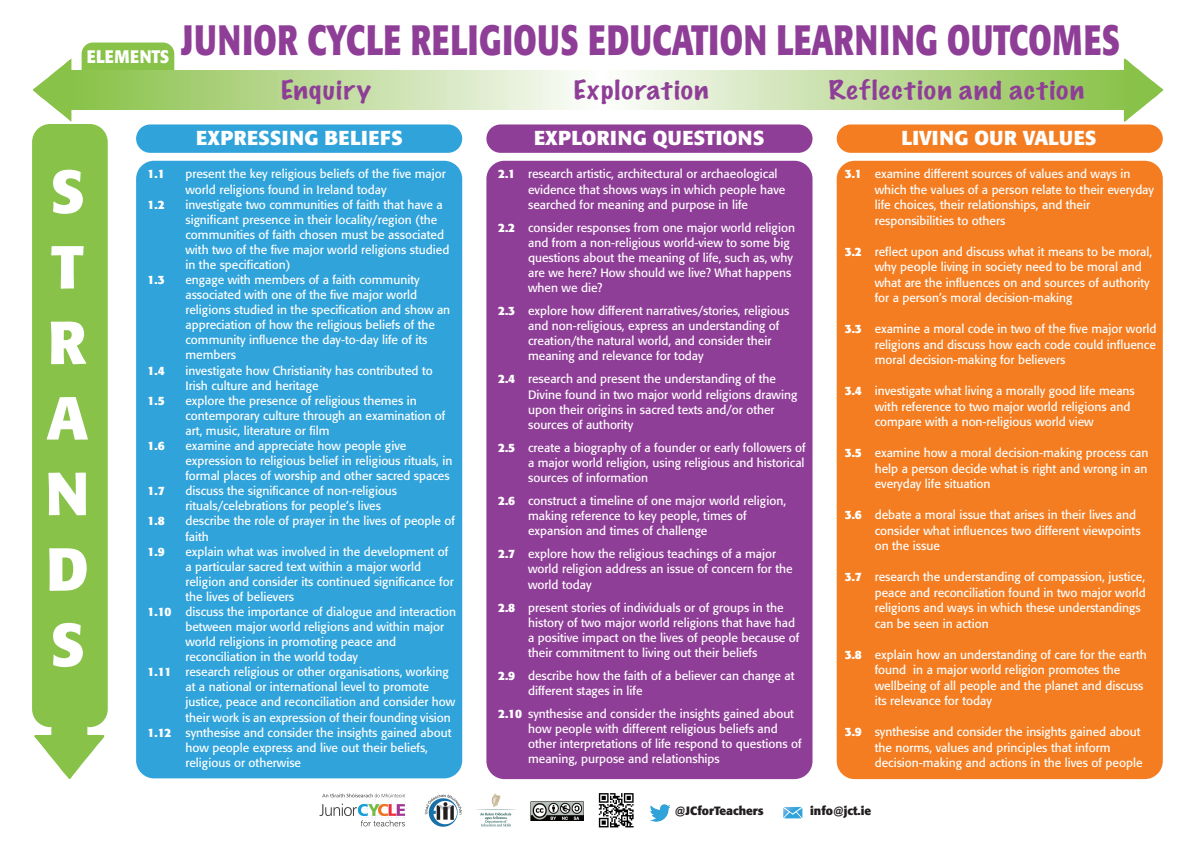
<style>
.page{position:relative;width:1191px;height:842px;background:#fff}
.page>*{position:absolute;margin:0;border:0;box-sizing:border-box;transform-origin:0 0}
.t1{font:700 60px/75.5px "Formata";color:#fff;text-align:justify}
.t2{font:700 42px "Formata";letter-spacing:.02em;color:#8f3e97;scale:.76 1}
.t3{font:100 24px "Marker Felt";letter-spacing:.04em;color:#8f3e97;scale:1.23 1}
.t4{font:700 20px "Formata";letter-spacing:.02em;color:#fff}
.t5{font:700 20px "Formata";color:#fff}
.t6{font:700 18px "Formata";letter-spacing:.02em;color:#fff;scale:.9 1}
.t7{font:12px/15.1px "Formata";color:#fff}
.t8{font:700 12px "Formata";color:#fff}
.t9{font:700 11.9px "Formata";color:#231f20}
.s1{font-weight:700}
</style>
<div class="page">
<img style="left:319px;top:793px;width:89px;height:34px">
<div style="left:136px;top:161px;width:326px;height:617px;background:#30a3db;border-radius:18px"></div>
<div style="left:136px;top:124px;width:326px;height:29px;background:#30a3db;border-radius:14px"></div>
<div style="left:486px;top:161px;width:326px;height:618px;background:#8f3e97;border-radius:18px"></div>
<div style="left:486px;top:124px;width:326px;height:29px;background:#8f3e97;border-radius:14px"></div>
<div style="left:836px;top:161px;width:326px;height:618px;background:#f47d21;border-radius:18px"></div>
<div style="left:836px;top:124px;width:326px;height:29px;background:#f47d21;border-radius:14px"></div>
<img style="left:477px;top:793px;width:38px;height:34px">
<img style="left:598px;top:793px;width:36px;height:35px">
<svg style="left:530px;top:820px;width:54px;height:1px"></svg>
<img style="left:530px;top:801px;width:54px;height:19px">
<img style="left:424px;top:794px;width:39px;height:33px">
<img style="left:650px;top:805px;width:21px;height:17px">
<img style="left:783px;top:807px;width:19px;height:11px">
<div style="left:32px;top:124px;width:76px;height:603px;background:#88c249;border-radius:18px"></div>
<div style="left:82px;top:43px;width:92px;height:45px;background:#88c249;border-radius:11px"></div>
<img style="left:34px;top:726px;width:70px;height:53px">
<img style="left:1027px;top:59px;width:136px;height:63px">
<img style="left:33px;top:59px;width:38px;height:63px">
<svg style="left:70px;top:70px;width:1055px;height:39px;background:#c2dda1"></svg>
<h3 class="t6" style="left:87px;top:49px;width:93px">ELEMENTS</h3>
<h2 class="t2" style="left:181px;top:22px;width:1237px">JUNIOR CYCLE RELIGIOUS EDUCATION LEARNING OUTCOMES</h2>
<h3 class="t3" style="left:281px;top:70px;width:75px">Enquiry</h3>
<h3 class="t3" style="left:573px;top:70px;width:111px">Exploration</h3>
<h3 class="t3" style="left:828px;top:70px;width:209px">Reflection and action</h3>
<h1 class="t1" style="left:45px;top:159px;width:45px">S T R A N D S</h1>
<h3 class="t4" style="left:196px;top:130px;width:208px">EXPRESSING BELIEFS</h3>
<p class="t8" style="left:147px;top:169px;width:19px">1.1</p>
<p class="t7" style="left:185px;top:168px;width:262px">present the key religious beliefs of the five major world religions found in Ireland today</p>
<p class="t8" style="left:147px;top:199px;width:19px">1.2</p>
<p class="t7" style="left:185px;top:198px;width:265px">investigate two communities of faith that have a significant presence in their locality/region (the communities of faith chosen must be associated with two of the five major world religions studied in the specification)</p>
<p class="t8" style="left:147px;top:275px;width:19px">1.3</p>
<p class="t7" style="left:185px;top:273px;width:266px">engage with members of a faith community associated with one of the five major world religions studied in the specification and show an appreciation of how the religious beliefs of the community influence the day-to-day life of its members</p>
<p class="t8" style="left:147px;top:365px;width:19px">1.4</p>
<p class="t7" style="left:185px;top:364px;width:249px">investigate how Christianity has contributed to<br>Irish culture and heritage</p>
<p class="t8" style="left:147px;top:395px;width:19px">1.5</p>
<p class="t7" style="left:185px;top:394px;width:261px">explore the presence of religious themes in contemporary culture through an examination of art, music, literature or film</p>
<p class="t8" style="left:147px;top:440px;width:19px">1.6</p>
<p class="t7" style="left:185px;top:439px;width:268px">examine and appreciate how people give expression to religious belief in religious rituals, in formal places of worship and other sacred spaces</p>
<p class="t8" style="left:147px;top:486px;width:19px">1.7</p>
<p class="t7" style="left:185px;top:484px;width:213px">discuss the significance of non-religious rituals/celebrations for people’s lives</p>
<p class="t8" style="left:147px;top:516px;width:19px">1.8</p>
<p class="t7" style="left:185px;top:515px;width:271px">describe the role of prayer in the lives of people of faith</p>
<p class="t8" style="left:147px;top:546px;width:19px">1.9</p>
<p class="t7" style="left:185px;top:545px;width:264px">explain what was involved in the development of</p>
<p class="t7" style="left:185px;top:560px;width:237px">a particular sacred text within a major world</p>
<p class="t7" style="left:185px;top:575px;width:270px">religion and consider its continued significance for</p>
<p class="t7" style="left:185px;top:590px;width:110px">the lives of believers</p>
<p class="t7" style="left:147px;top:605px;width:310px"><span class="s1">1.10</span> discuss the importance of dialogue and interaction</p>
<p class="t7" style="left:185px;top:620px;width:260px">between major world religions and within major</p>
<p class="t7" style="left:185px;top:635px;width:212px">world religions in promoting peace and</p>
<p class="t7" style="left:185px;top:650px;width:174px">reconciliation in the world today</p>
<p class="t7" style="left:147px;top:665px;width:303px"><span class="s1">1.11</span> research religious or other organisations, working</p>
<p class="t7" style="left:185px;top:681px;width:245px">at a national or international level to promote</p>
<p class="t7" style="left:185px;top:696px;width:271px">justice, peace and reconciliation and consider how</p>
<p class="t7" style="left:185px;top:711px;width:267px">their work is an expression of their founding vision</p>
<p class="t7" style="left:147px;top:726px;width:305px"><span class="s1">1.12</span> synthesise and consider the insights gained about</p>
<p class="t7" style="left:185px;top:741px;width:244px">how people express and live out their beliefs,</p>
<p class="t7" style="left:185px;top:756px;width:117px">religious or otherwise</p>
<h3 class="t4" style="left:534px;top:130px;width:232px">EXPLORING QUESTIONS</h3>
<p class="t7" style="left:528px;top:168px;width:259px;text-indent:-30px"><span class="s1">2.1</span> research artistic, architectural or archaeological evidence that shows ways in which people have searched for meaning and purpose in life</p>
<p class="t7" style="left:528px;top:221px;width:268px;text-indent:-30px"><span class="s1">2.2</span> consider responses from one major world religion and from a non-religious world-view to some big questions about the meaning of life, such as, why are we here? How should we live? What happens when we die?</p>
<p class="t7" style="left:528px;top:304px;width:263px;text-indent:-30px"><span class="s1">2.3</span> explore how different narratives/stories, religious and non-religious, express an understanding of creation/the natural world, and consider their meaning and relevance for today</p>
<p class="t7" style="left:528px;top:373px;width:271px;text-indent:-30px"><span class="s1">2.4</span> research and present the understanding of the Divine found in two major world religions drawing upon their origins in sacred texts and/or other sources of authority</p>
<p class="t7" style="left:528px;top:441px;width:279px;text-align:justify;text-indent:-30px"><span class="s1">2.5</span> create a biography of a founder or early followers of a major world religion, using religious and historical sources of information</p>
<p class="t7" style="left:528px;top:494px;width:259px;text-indent:-30px"><span class="s1">2.6</span> construct a timeline of one major world religion, making reference to key people, times of expansion and times of challenge</p>
<p class="t7" style="left:528px;top:548px;width:266px;text-indent:-30px"><span class="s1">2.7</span> explore how the religious teachings of a major world religion address an issue of concern for the world today</p>
<p class="t7" style="left:528px;top:601px;width:273px;text-indent:-30px"><span class="s1">2.8</span> present stories of individuals or of groups in the history of two major world religions that have had a positive impact on the lives of people because of their commitment to living out their beliefs</p>
<p class="t7" style="left:528px;top:669px;width:268px;text-indent:-30px"><span class="s1">2.9</span> describe how the faith of a believer can change at different stages in life</p>
<p class="t7" style="left:528px;top:707px;width:275px;text-indent:-30px"><span class="s1">2.10</span> synthesise and consider the insights gained about how people with different religious beliefs and other interpretations of life respond to questions of meaning, purpose and relationships</p>
<h3 class="t5" style="left:901px;top:130px;width:196px">LIVING OUR VALUES</h3>
<p class="t7" style="left:874px;top:167px;width:281px;line-height:15.5px;text-indent:-30px"><span class="s1">3.1</span> examine different sources of values and ways in which the values of a person relate to their everyday life choices, their relationships, and their responsibilities to others</p>
<p class="t7" style="left:874px;top:245px;width:279px;line-height:15.5px;text-indent:-30px"><span class="s1">3.2</span> reflect upon and discuss what it means to be moral, why people living in society need to be moral and what are the influences on and sources of authority for a person’s moral decision-making</p>
<p class="t7" style="left:874px;top:322px;width:283px;line-height:15.5px;text-align:justify;text-indent:-30px"><span class="s1">3.3</span> examine a moral code in two of the five major world religions and discuss how each code could influence moral decision-making for believers</p>
<p class="t7" style="left:874px;top:384px;width:262px;line-height:15.5px;text-indent:-30px"><span class="s1">3.4</span> investigate what living a morally good life means with reference to two major world religions and compare with a non-religious world view</p>
<p class="t7" style="left:874px;top:446px;width:275px;line-height:15.5px;text-align:justify;text-indent:-30px"><span class="s1">3.5</span> examine how a moral decision-making process can help a person decide what is right and wrong in an everyday life situation</p>
<p class="t7" style="left:874px;top:508px;width:267px;line-height:15.5px;text-indent:-30px"><span class="s1">3.6</span> debate a moral issue that arises in their lives and consider what influences two different viewpoints on the issue</p>
<p class="t7" style="left:874px;top:570px;width:272px;line-height:15.5px;text-indent:-30px"><span class="s1">3.7</span> research the understanding of compassion, justice, peace and reconciliation found in two major world religions and ways in which these understandings can be seen in action</p>
<p class="t7" style="left:874px;top:648px;width:273px;line-height:15.5px;text-indent:-30px"><span class="s1">3.8</span> explain how an understanding of care for the earth found in a major world religion promotes the wellbeing of all people and the planet and discuss its relevance for today</p>
<p class="t7" style="left:874px;top:725px;width:269px;line-height:15.5px;text-indent:-30px"><span class="s1">3.9</span> synthesise and consider the insights gained about the norms, values and principles that inform decision-making and actions in the lives of people</p>
<p class="t9" style="left:675px;top:806px;width:90px">@JCforTeachers</p>
<p class="t9" style="left:810px;top:806px;width:63px">info@jct.ie</p>
</div>
